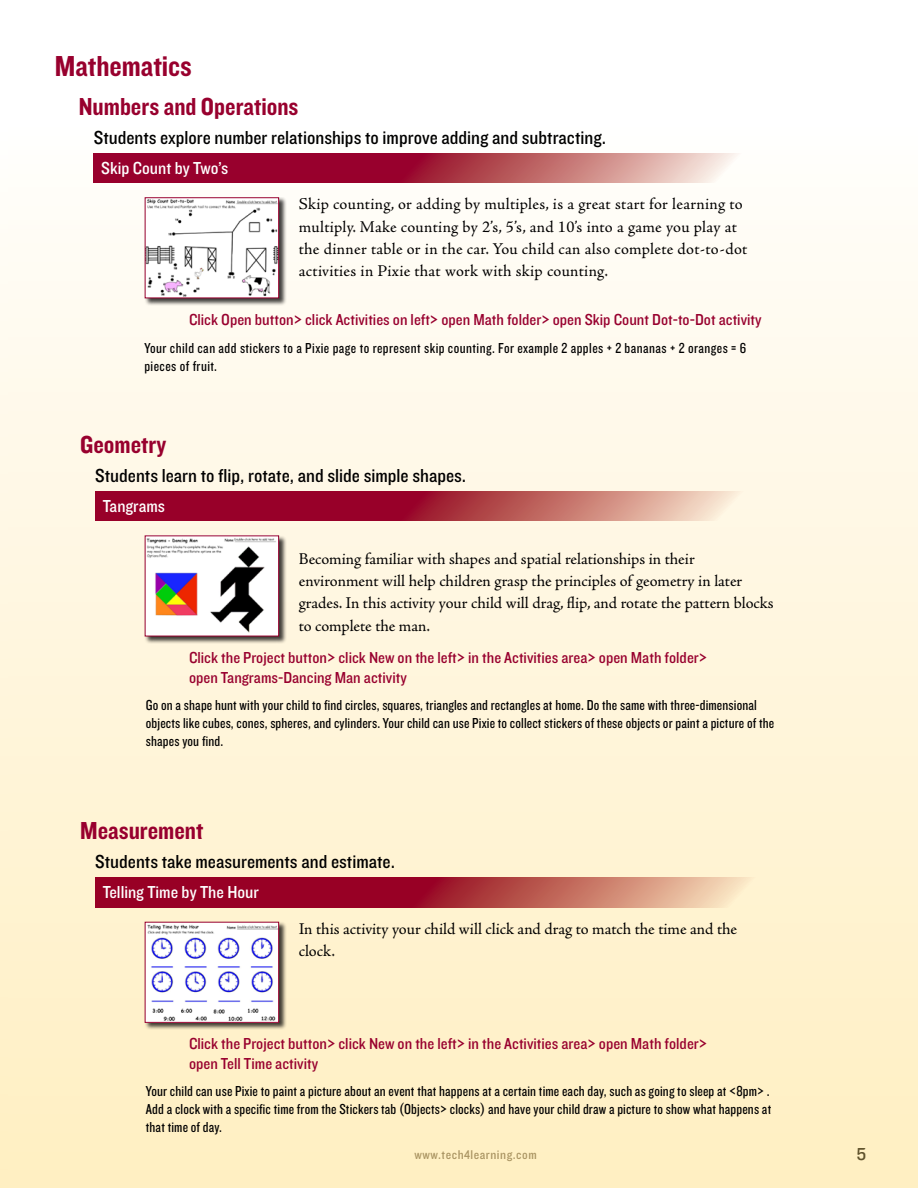
<style>
.page{position:relative;width:918px;height:1188px;background:#fff}
.page>*{position:absolute;margin:0;border:0;box-sizing:border-box;transform-origin:0 0}
.t1{font:30px "Knockout HTF50 Welterweight";color:#98002e}
.t2{font:25.5px "Knockout HTF50 Welterweight";color:#98002e}
.t3{font:19.5px "Knockout HTF30 Junior Welterwt";color:#000}
.t4{font:18px "Knockout HTF30 Junior Welterwt";color:#fff}
.t5{font:18px "Knockout HTF31 Junior Middlewt";color:#5f522c}
.t6{font:16.5px/22.2px "Adobe Jenson Pro";color:#000}
.t7{font:16.5px/19.8px "Knockout HTF30 Junior Welterwt";color:#98002e}
.t8{font:15px/18px "Knockout HTF29 Junior Liteweight";letter-spacing:.01em;color:#000;text-align:justify}
.t9{font:15px/18px "Knockout HTF29 Junior Liteweight";letter-spacing:.03em;color:#000}
.t10{font:13.2px "Knockout HTF30 Junior Welterwt";letter-spacing:.04em;color:#aa9f82}
</style>
<div class="page">
<div style="left:0;top:0;width:918px;height:1188px;background:linear-gradient(to bottom,#fff,#ffefc1)"></div>
<svg style="left:0;top:0;width:7px;height:1188px"></svg>
<svg style="left:95px;top:878px;width:680px;height:29px;background:#b3434d"></svg>
<div style="left:144px;top:197px;width:142px;height:109px;background:#000;opacity:.75"></div>
<img style="left:147px;top:199px;width:130px;height:97px">
<div style="left:145px;top:197px;width:134px;height:101px;border:1px solid #98002e"></div>
<svg style="left:94px;top:153px;width:679px;height:30px;background:#b54b60"></svg>
<div style="left:144px;top:922px;width:142px;height:109px;background:#000;opacity:.75"></div>
<img style="left:147px;top:924px;width:130px;height:97px">
<div style="left:145px;top:922px;width:134px;height:101px;border:1px solid #98002e"></div>
<div style="left:144px;top:535px;width:142px;height:109px;background:#000;opacity:.75"></div>
<img style="left:147px;top:537px;width:130px;height:97px">
<svg style="left:95px;top:491px;width:680px;height:30px;background:#b54858"></svg>
<h1 class="t1" style="left:55px;top:51px;width:139px">Mathematics</h1>
<h2 class="t2" style="left:79px;top:93px;width:221px">Numbers and Operations</h2>
<p class="t3" style="left:94px;top:127px;width:514px">Students explore number relationships to improve adding and subtracting.</p>
<p class="t4" style="left:101px;top:159px;width:128px">Skip Count by Two’s</p>
<p class="t6" style="left:299px;top:193px;width:450px">Skip counting, or adding by multiples, is a great start for learning to multiply. Make counting by 2’s, 5’s, and 10’s into a game you play at the dinner table or in the car. You child can also complete dot-to-dot activities in Pixie that work with skip counting.</p>
<p class="t7" style="left:189px;top:310px;width:574px">Click Open button&gt; click Activities on left&gt; open Math folder&gt; open Skip Count Dot-to-Dot activity</p>
<p class="t9" style="left:144px;top:339px;width:603px">Your child can add stickers to a Pixie page to represent skip counting. For example 2 apples + 2 bananas + 2 oranges = 6 pieces of fruit.</p>
<h2 class="t2" style="left:80px;top:431px;width:88px">Geometry</h2>
<p class="t3" style="left:95px;top:466px;width:373px">Students learn to flip, rotate, and slide simple shapes.</p>
<p class="t4" style="left:103px;top:497px;width:64px">Tangrams</p>
<p class="t6" style="left:299px;top:548px;width:476px">Becoming familiar with shapes and spatial relationships in their environment will help children grasp the principles of geometry in later grades. In this activity your child will drag, flip, and rotate the pattern blocks to complete the man.</p>
<p class="t7" style="left:189px;top:648px;width:520px">Click the Project button&gt; click New on the left&gt; in the Activities area&gt; open Math folder&gt; open Tangrams-Dancing Man activity</p>
<p class="t8" style="left:146px;top:697px;width:630px;text-align:left">Go on a shape hunt with your child to find circles, squares, triangles and rectangles at home. Do the same with three-dimensional objects like cubes, cones, spheres, and cylinders. Your child can use Pixie to collect stickers of these objects or paint a picture of the shapes you find.</p>
<h2 class="t2" style="left:80px;top:818px;width:125px">Measurement</h2>
<p class="t3" style="left:95px;top:852px;width:301px">Students take measurements and estimate.</p>
<p class="t4" style="left:103px;top:883px;width:158px">Telling Time by The Hour</p>
<p class="t6" style="left:299px;top:918px;width:440px">In this activity your child will click and drag to match the time and the clock.</p>
<p class="t7" style="left:189px;top:1035px;width:520px">Click the Project button&gt; click New on the left&gt; in the Activities area&gt; open Math folder&gt; open Tell Time activity</p>
<p class="t8" style="left:146px;top:1083px;width:627px">Your child can use Pixie to paint a picture about an event that happens at a certain time each day, such as going to sleep at &lt;8pm&gt; .<br>Add a clock with a specific time from the Stickers tab (Objects&gt; clocks) and have your child draw a picture to show what happens at that time of day.</p>
<p class="t10" style="left:415px;top:1148px;width:124px">www.tech4learning.com</p>
<p class="t5" style="left:857px;top:1144px;width:11px">5</p>
</div>
